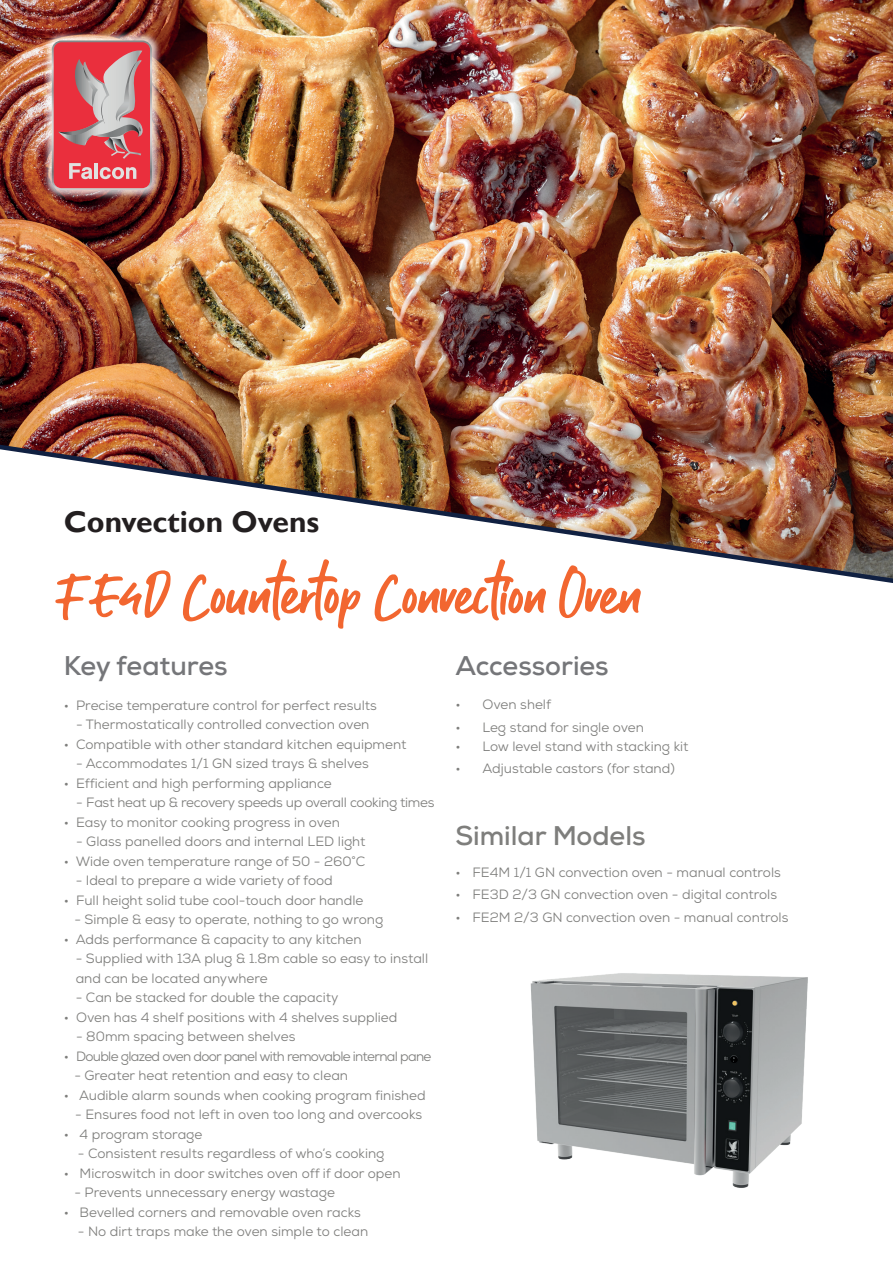
<style>
.page{position:relative;width:893px;height:1263px;background:#fff}
.page>*{position:absolute;margin:0;border:0;box-sizing:border-box;transform-origin:0 0}
.t1{font:57px "Guthen Bloots Personal Use";color:#f26630}
.t2{font:700 30px "Gill Sans";color:#231f20}
.t3{font:700 27px "Nexa";color:#757679}
.t4{font:700 27px "Nexa";color:#7e7e7c}
.t5{font:13.5px/19.5px "Nexa";color:#7e7e7c}
.t6{font:13.5px "Nexa";letter-spacing:-.05em;color:#7e7e7c}
.t7{font:13.5px "Nexa";letter-spacing:-.02em;color:#7e7e7c}
</style>
<div class="page">
<img style="left:0;top:0;width:893px;height:440px">
<img style="left:0;top:440px;width:893px;height:143px">
<img style="left:530px;top:973px;width:278px;height:215px">
<div style="left:42px;top:31px;width:119px;height:168px;background:#fff;opacity:.75"></div>
<svg style="left:52px;top:40px;width:100px;height:150px;background:#d7636c"></svg>
<h2 class="t2" style="left:64px;top:503px;width:257px">Convection Ovens</h2>
<h1 class="t1" style="left:64px;top:558px;width:578px">F E4D Countertop Convection Oven</h1>
<h3 class="t3" style="left:64px;top:648px;width:165px">Key features</h3>
<p class="t5" style="left:64px;top:695px;width:315px">• Precise temperature control for perfect results</p>
<p class="t5" style="left:76px;top:715px;width:295px">- Thermostatically controlled convection oven</p>
<p class="t5" style="left:64px;top:734px;width:344px">• Compatible with other standard kitchen equipment</p>
<p class="t5" style="left:76px;top:754px;width:294px">- Accommodates 1/1 GN sized trays &amp; shelves</p>
<p class="t5" style="left:64px;top:773px;width:270px">• Efficient and high performing appliance</p>
<p class="t7" style="left:76px;top:794px;width:360px">- Fast heat up &amp; recovery speeds up overall cooking times</p>
<p class="t5" style="left:64px;top:812px;width:278px">• Easy to monitor cooking progress in oven</p>
<p class="t5" style="left:76px;top:832px;width:291px">- Glass panelled doors and internal LED light</p>
<p class="t5" style="left:64px;top:851px;width:303px">• Wide oven temperature range of 50 - 260°C</p>
<p class="t5" style="left:76px;top:871px;width:259px">- Ideal to prepare a wide variety of food</p>
<p class="t5" style="left:64px;top:890px;width:301px">• Full height solid tube cool-touch door handle</p>
<p class="t5" style="left:74px;top:910px;width:311px">- Simple &amp; easy to operate, nothing to go wrong</p>
<p class="t5" style="left:64px;top:929px;width:299px">• Adds performance &amp; capacity to any kitchen</p>
<p class="t5" style="left:76px;top:949px;width:354px">- Supplied with 13A plug &amp; 1.8m cable so easy to install and can be located anywhere</p>
<p class="t5" style="left:76px;top:988px;width:264px">- Can be stacked for double the capacity</p>
<p class="t5" style="left:64px;top:1007px;width:335px">• Oven has 4 shelf positions with 4 shelves supplied</p>
<p class="t5" style="left:76px;top:1027px;width:221px">- 80mm spacing between shelves</p>
<p class="t6" style="left:64px;top:1047px;width:369px">• Double glazed oven door panel with removable internal pane</p>
<p class="t5" style="left:74px;top:1066px;width:275px">- Greater heat retention and easy to clean</p>
<p class="t5" style="left:64px;top:1085px;width:363px">• Audible alarm sounds when cooking program finished</p>
<p class="t5" style="left:75px;top:1105px;width:348px">- Ensures food not left in oven too long and overcooks</p>
<p class="t5" style="left:64px;top:1124px;width:140px">• 4 program storage</p>
<p class="t5" style="left:78px;top:1144px;width:308px">- Consistent results regardless of who’s cooking</p>
<p class="t5" style="left:64px;top:1163px;width:338px">• Microswitch in door switches oven off if door open</p>
<p class="t5" style="left:74px;top:1183px;width:262px">- Prevents unnecessary energy wastage</p>
<p class="t5" style="left:64px;top:1202px;width:299px">• Bevelled corners and removable oven racks</p>
<p class="t5" style="left:78px;top:1222px;width:292px">- No dirt traps make the oven simple to clean</p>
<h3 class="t3" style="left:455px;top:648px;width:155px">Accessories</h3>
<p class="t5" style="left:455px;top:695px;width:97px">• Oven shelf</p>
<p class="t5" style="left:455px;top:717px;width:190px">• Leg stand for single oven</p>
<p class="t5" style="left:455px;top:737px;width:234px">• Low level stand with stacking kit</p>
<p class="t5" style="left:455px;top:758px;width:221px">• Adjustable castors (for stand)</p>
<h3 class="t4" style="left:455px;top:818px;width:192px">Similar Models</h3>
<p class="t5" style="left:455px;top:862px;width:327px">• FE4M 1/1 GN convection oven - manual controls</p>
<p class="t5" style="left:455px;top:885px;width:323px">• FE3D 2/3 GN convection oven - digital controls</p>
<p class="t5" style="left:455px;top:907px;width:334px">• FE2M 2/3 GN convection oven - manual controls</p>
</div>
